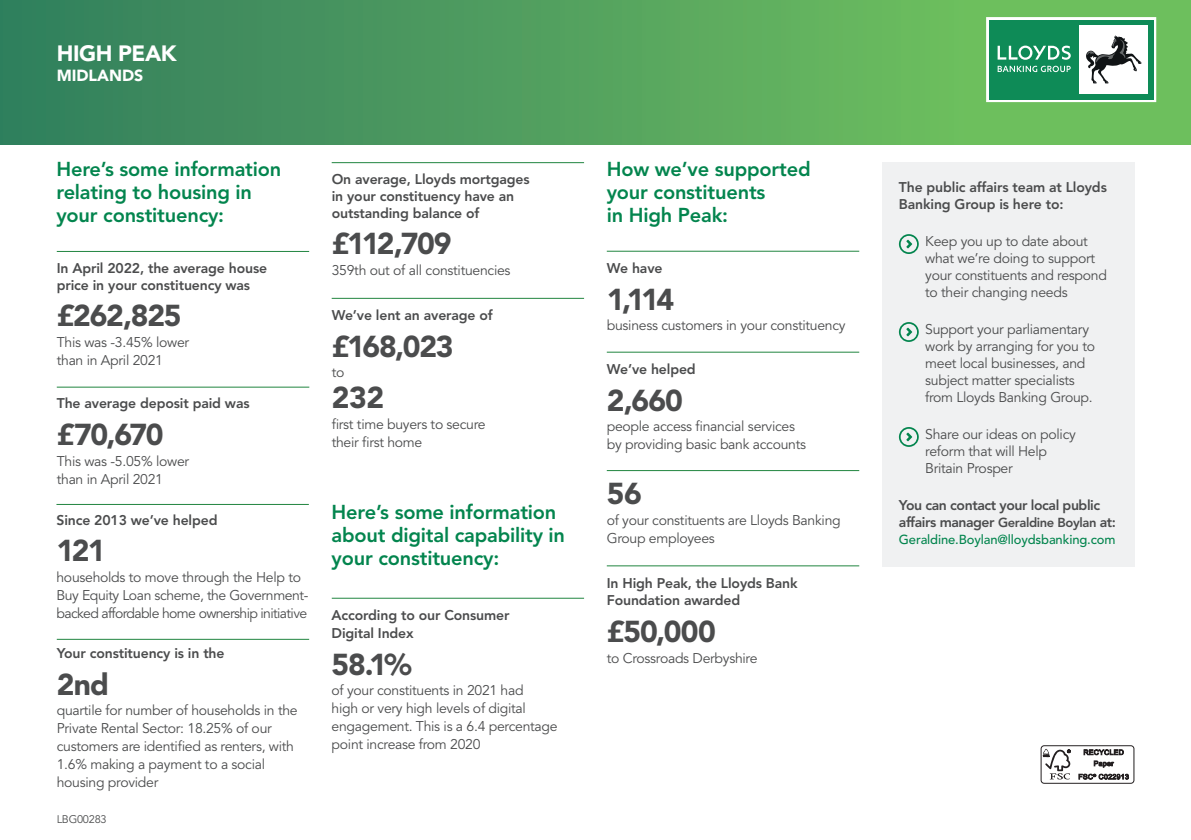
<style>
.page{position:relative;width:1191px;height:840px;background:#fff}
.page>*{position:absolute;margin:0;border:0;box-sizing:border-box;transform-origin:0 0}
.t1{font:900 30px "Avenir LT Std";letter-spacing:-.04em;color:#4b4c4d}
.t2{font:900 22px "Avenir LT Std";letter-spacing:-.02em;color:#fff}
.t3{font:800 20px/23px "Avenir LT Std";letter-spacing:-.01em;color:#03854e}
.t4{font:900 16px "Avenir LT Std";letter-spacing:-.005em;color:#fff}
.t5{font:14px/18px "Avenir LT Std";letter-spacing:-.02em;color:#4b4c4d}
.t6{font:800 14px/17px "Avenir LT Std";letter-spacing:-.01em;color:#4b4c4d}
.t7{font:800 14px/17px "Avenir LT Std";letter-spacing:-.03em;color:#4b4c4d}
.t8{font:500 13px "Avenir LT Std";letter-spacing:-.01em;color:#03854e}
.t9{font:11px "Avenir LT Std";letter-spacing:-.02em;color:#4b4c4d}
.s1{font-size:13px}
</style>
<div class="page">
<div style="left:0;top:0;width:1191px;height:145px;background:linear-gradient(to right,#337f5e,#77c85e)"></div>
<div style="left:882px;top:162px;width:252px;height:404px;background:#f0f1f2"></div>
<svg style="left:899px;top:234px;width:19px;height:20px"></svg>
<svg style="left:899px;top:322px;width:19px;height:20px"></svg>
<svg style="left:899px;top:427px;width:19px;height:19px"></svg>
<hr style="left:57px;top:638px;width:252px;height:1px;background:#218540">
<hr style="left:56px;top:504px;width:253px;height:1px;background:#218540">
<hr style="left:332px;top:298px;width:252px;height:1px;background:#218540">
<hr style="left:57px;top:386px;width:252px;height:1px;background:#218540">
<hr style="left:332px;top:597px;width:252px;height:1px;background:#218540">
<hr style="left:57px;top:251px;width:252px;height:1px;background:#218540">
<hr style="left:332px;top:162px;width:252px;height:1px;background:#218540">
<hr style="left:607px;top:251px;width:252px;height:1px;background:#218540">
<hr style="left:607px;top:351px;width:252px;height:1px;background:#218540">
<hr style="left:607px;top:470px;width:252px;height:1px;background:#218540">
<hr style="left:607px;top:565px;width:252px;height:1px;background:#218540">
<svg style="left:986px;top:17px;width:170px;height:85px"></svg>
<div style="left:988px;top:20px;width:165px;height:79px;background:#0e8b57"></div>
<svg style="left:997px;top:46px;width:73px;height:26px"></svg>
<div style="left:1079px;top:25px;width:69px;height:69px;background:#fff"></div>
<svg style="left:1086px;top:35px;width:55px;height:48px"></svg>
<div style="left:1040px;top:745px;width:94px;height:38px;border:1px solid #231f20;border-radius:3px"></div>
<svg style="left:1043px;top:748px;width:27px;height:31px"></svg>
<svg style="left:1083px;top:749px;width:40px;height:5px"></svg>
<svg style="left:1094px;top:760px;width:20px;height:7px"></svg>
<svg style="left:1078px;top:773px;width:50px;height:6px"></svg>
<h2 class="t2" style="left:57px;top:40px;width:122px">HIGH PEAK</h2>
<p class="t4" style="left:57px;top:66px;width:88px">MIDLANDS</p>
<h3 class="t3" style="left:56px;top:157px;width:226px">Here’s some information relating to housing in your constituency:</h3>
<p class="t6" style="left:57px;top:259px;width:212px">In April 2022, the average house price in your constituency was</p>
<h1 class="t1" style="left:57px;top:297px;width:126px">£262,825</h1>
<p class="t5" style="left:57px;top:333px;width:134px">This was -3.45% lower than in April 2021</p>
<p class="t6" style="left:57px;top:395px;width:194px">The average deposit paid was</p>
<h1 class="t1" style="left:57px;top:416px;width:108px">£70,670</h1>
<p class="t5" style="left:57px;top:452px;width:134px">This was -5.05% lower than in April 2021</p>
<p class="t6" style="left:56px;top:511px;width:163px">Since 2013 we’ve helped</p>
<h1 class="t1" style="left:56px;top:532px;width:51px">121</h1>
<p class="t5" style="left:56px;top:568px;width:253px">households to move through the Help to<br>Buy Equity Loan scheme, the Government&shy;backed affordable home ownership initiative</p>
<p class="t6" style="left:57px;top:644px;width:169px">Your constituency is in the</p>
<h1 class="t1" style="left:57px;top:665px;width:54px">2nd</h1>
<p class="t5" style="left:57px;top:701px;width:242px">quartile for number of households in the Private Rental Sector: 18.25% of our customers are identified as renters, with 1.6% making a payment to a social housing provider</p>
<p class="t9" style="left:57px;top:812px;width:52px">LBG00283</p>
<p class="t6" style="left:332px;top:170px;width:199px">On average, Lloyds mortgages in your constituency have an outstanding balance of</p>
<h1 class="t1" style="left:332px;top:225px;width:121px">£112,709</h1>
<p class="t5" style="left:332px;top:261px;width:180px">359th out of all constituencies</p>
<p class="t6" style="left:332px;top:306px;width:163px">We’ve lent an average of</p>
<h1 class="t1" style="left:332px;top:328px;width:123px">£168,023</h1>
<p class="t5" style="left:332px;top:364px;width:14px">to</p>
<h1 class="t1" style="left:332px;top:379px;width:54px">232</h1>
<p class="t5" style="left:332px;top:415px;width:155px">first time buyers to secure their first home</p>
<h3 class="t3" style="left:331px;top:500px;width:235px">Here’s some information about digital capability in your constituency:</h3>
<p class="t6" style="left:331px;top:606px;width:179px">According to our Consumer<br>Digital Index</p>
<h1 class="t1" style="left:331px;top:645px;width:82px">58.1%</h1>
<p class="t5" style="left:331px;top:681px;width:227px">of your constituents in 2021 had<br>high or very high levels of digital engagement. This is a 6.4 percentage point increase from 2020</p>
<h3 class="t3" style="left:607px;top:157px;width:205px">How we’ve supported your constituents<br>in High Peak:</h3>
<p class="t6" style="left:607px;top:259px;width:57px">We have</p>
<h1 class="t1" style="left:607px;top:281px;width:69px">1,114</h1>
<p class="t5" style="left:607px;top:317px;width:240px">business customers in your constituency</p>
<p class="t6" style="left:607px;top:360px;width:90px">We’ve helped</p>
<h1 class="t1" style="left:607px;top:381px;width:78px">2,660</h1>
<p class="t5" style="left:607px;top:418px;width:201px">people access financial services by providing basic bank accounts</p>
<h1 class="t1" style="left:607px;top:475px;width:37px">56</h1>
<p class="t5" style="left:607px;top:511px;width:235px">of your constituents are Lloyds Banking<br>Group employees</p>
<p class="t6" style="left:607px;top:574px;width:192px">In High Peak, the Lloyds Bank<br>Foundation awarded</p>
<h1 class="t1" style="left:607px;top:613px;width:111px">£50,000</h1>
<p class="t5" style="left:607px;top:649px;width:152px">to Crossroads Derbyshire</p>
<p class="t6" style="left:899px;top:179px;width:209px">The public affairs team at Lloyds<br>Banking Group is here to:</p>
<p class="t5" style="left:925px;top:233px;width:183px;line-height:17px">Keep you up to date about what we’re doing to support your constituents and respond to their changing needs</p>
<p class="t5" style="left:925px;top:321px;width:171px;line-height:17px">Support your parliamentary work by arranging for you to meet local businesses, and subject matter specialists from Lloyds Banking Group.</p>
<p class="t5" style="left:925px;top:426px;width:152px;line-height:17px">Share our ideas on policy reform that will Help<br>Britain Prosper</p>
<p class="t7" style="left:899px;top:496px;width:219px">You can contact your local public affairs manager <span class="s1">Geraldine Boylan</span> at:</p>
<p class="t8" style="left:899px;top:531px;width:218px">Geraldine.Boylan@lloydsbanking.com</p>
</div>
